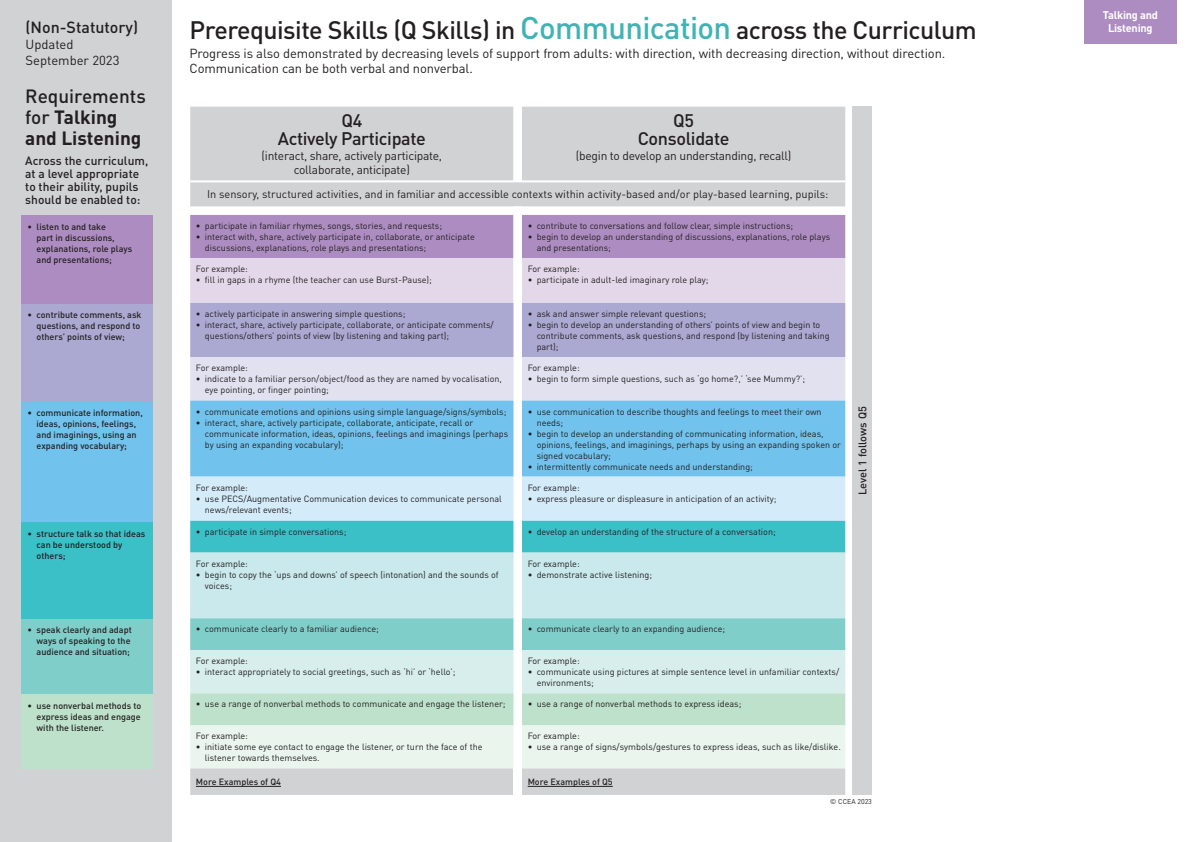
<style>
.page{position:relative;width:1191px;height:842px;background:#fff}
.page>*{position:absolute;margin:0;border:0;box-sizing:border-box;transform-origin:0 0}
.p-Q{font:500 25px "DIN Pro";letter-spacing:-.02em;color:#231f20}
.t1{font:700 19px/21px "DIN Pro";color:#231f20}
.p-Q-2{font:500 18px "DIN Pro";letter-spacing:-.02em;color:#231f20}
.t2{font:500 16px "DIN Pro";color:#231f20}
.p3-subheading{font:13px "DIN Pro";letter-spacing:-.01em;color:#231f20}
.p3-subheading-2{font:12px "DIN Pro";letter-spacing:-.02em;color:#231f20}
.t3{font:500 12px/13px "DIN Pro";color:#231f20}
.p1-body{font:11px "DIN Pro";color:#231f20}
.p-Q-3{font:700 11px "DIN Pro";letter-spacing:-.02em;color:#fff}
.t4{font:500 11px "DIN Pro";color:#231f20}
.p2-bullets{font:9px/11px "DIN Pro";color:#231f20}
.p2-bullets-2{font:500 9px/11px "DIN Pro";color:#231f20}
.t5{font:7px "DIN Pro";color:#231f20}
.s1{font-size:31px;color:#40b3b5}
.s2{font-weight:500}
</style>
<div class="page">
<div style="left:0;top:0;width:171px;height:842px;background:#d1d2d4"></div>
<svg style="left:190px;top:107px;width:655px;height:688px;background:#bad2e0"></svg>
<hr style="left:522px;top:180px;width:323px;height:2px;background:#fff">
<hr style="left:196px;top:786px;width:85px;height:1px;background:#231f20">
<hr style="left:527px;top:786px;width:86px;height:1px;background:#231f20">
<div style="left:852px;top:107px;width:20px;height:688px;background:#d1d2d4"></div>
<div style="left:1084px;top:0;width:92px;height:44px;background:#ad8dc1"></div>
<div style="left:21px;top:216px;width:131px;height:88px;background:#ad8dc1"></div>
<div style="left:21px;top:304px;width:131px;height:98px;background:#aba8d2"></div>
<div style="left:21px;top:402px;width:131px;height:121px;background:#71c3ed"></div>
<div style="left:21px;top:523px;width:131px;height:96px;background:#3bc0c8"></div>
<div style="left:21px;top:619px;width:131px;height:75px;background:#80ceca"></div>
<div style="left:21px;top:694px;width:131px;height:75px;background:#bde1ca"></div>
<p class="t2" style="left:26px;top:16px;width:114px">(Non-Statutory)</p>
<p class="p3-subheading" style="left:26px;top:35px;width:50px">Updated</p>
<p class="p3-subheading" style="left:26px;top:51px;width:95px">September 2023</p>
<p class="p-Q" style="left:189px;top:13px;width:789px">Prerequisite Skills (Q Skills) in <span class="s1">Communication</span> across the Curriculum</p>
<p class="p3-subheading" style="left:189px;top:45px;width:757px">Progress is also demonstrated by decreasing levels of support from adults: with direction, with decreasing direction, without direction.</p>
<p class="p3-subheading" style="left:189px;top:60px;width:285px">Communication can be both verbal and nonverbal.</p>
<p class="p-Q-3" style="left:1102px;top:8px;width:57px">Talking and</p>
<p class="p-Q-3" style="left:1108px;top:21px;width:46px">Listening</p>
<p class="t1" style="left:25px;top:85px;width:122px"><span class="s2">Requirements for</span> Talking and Listening</p>
<p class="t3" style="left:25px;top:154px;width:124px">Across the curriculum, at a level appropriate to their ability, pupils should be enabled to:</p>
<p class="p2-bullets-2" style="left:37px;top:221px;width:97px;text-indent:-9px">• listen to and take<br>part in discussions, explanations, role plays and presentations;</p>
<p class="p-Q-2" style="left:673px;top:109px;width:22px">Q5</p>
<p class="p-Q-2" style="left:637px;top:127px;width:93px">Consolidate</p>
<p class="p3-subheading-2" style="left:576px;top:147px;width:217px">(begin to develop an understanding, recall)</p>
<p class="p1-body" style="left:207px;top:187px;width:623px">In sensory, structured activities, and in familiar and accessible contexts within activity-based and/or play-based learning, pupils:</p>
<p class="p2-bullets" style="left:196px;top:220px;width:248px">• participate in familiar rhymes, songs, stories, and requests;</p>
<p class="p2-bullets" style="left:205px;top:231px;width:271px;text-indent:-9px">• interact with, share, actively participate in, collaborate, or anticipate discussions, explanations, role plays and presentations;</p>
<p class="p-Q-2" style="left:341px;top:109px;width:22px">Q4</p>
<p class="p-Q-2" style="left:278px;top:127px;width:150px">Actively Participate</p>
<p class="p3-subheading-2" style="left:261px;top:147px;width:182px">(interact, share, actively participate,</p>
<p class="p3-subheading-2" style="left:294px;top:162px;width:118px">collaborate, anticipate)</p>
<p class="p2-bullets" style="left:527px;top:220px;width:267px">• contribute to conversations and follow clear, simple instructions;</p>
<p class="p2-bullets" style="left:536px;top:231px;width:295px;text-indent:-9px">• begin to develop an understanding of discussions, explanations, role plays and presentations;</p>
<p class="p2-bullets" style="left:196px;top:263px;width:54px">For example:</p>
<p class="p2-bullets" style="left:196px;top:274px;width:238px">• fill in gaps in a rhyme (the teacher can use Burst-Pause);</p>
<p class="p2-bullets" style="left:527px;top:263px;width:54px">For example:</p>
<p class="p2-bullets" style="left:527px;top:274px;width:182px">• participate in adult-led imaginary role play;</p>
<p class="p2-bullets-2" style="left:37px;top:309px;width:106px;text-align:justify;text-indent:-9px">• contribute comments, ask questions, and respond to others’ points of view;</p>
<p class="p2-bullets" style="left:196px;top:308px;width:211px">• actively participate in answering simple questions;</p>
<p class="p2-bullets" style="left:205px;top:319px;width:290px;text-indent:-9px">• interact, share, actively participate, collaborate, or anticipate comments/ questions/others’ points of view (by listening and taking part);</p>
<p class="p2-bullets" style="left:527px;top:308px;width:180px">• ask and answer simple relevant questions;</p>
<p class="p2-bullets" style="left:536px;top:319px;width:294px;text-indent:-9px">• begin to develop an understanding of others’ points of view and begin to contribute comments, ask questions, and respond (by listening and taking part);</p>
<p class="p2-bullets" style="left:196px;top:362px;width:54px">For example:</p>
<p class="p2-bullets" style="left:205px;top:373px;width:298px;text-indent:-9px">• indicate to a familiar person/object/food as they are named by vocalisation, eye pointing, or finger pointing;</p>
<p class="p2-bullets" style="left:527px;top:362px;width:54px">For example:</p>
<p class="p2-bullets" style="left:527px;top:373px;width:279px">• begin to form simple questions, such as ‘go home?,’ ‘see Mummy?’;</p>
<p class="p2-bullets-2" style="left:37px;top:406px;width:108px;text-indent:-9px">• communicate information, ideas, opinions, feelings, and imaginings, using an expanding vocabulary;</p>
<p class="p2-bullets" style="left:196px;top:405px;width:312px">• communicate emotions and opinions using simple language/signs/symbols;</p>
<p class="p2-bullets" style="left:205px;top:416px;width:305px;text-indent:-9px">• interact, share, actively participate, collaborate, anticipate, recall or communicate information, ideas, opinions, feelings and imaginings (perhaps by using an expanding vocabulary);</p>
<p class="p2-bullets" style="left:196px;top:481px;width:54px">For example:</p>
<p class="p2-bullets" style="left:205px;top:492px;width:298px;text-indent:-9px">• use PECS/Augmentative Communication devices to communicate personal news/relevant events;</p>
<p class="p2-bullets" style="left:536px;top:405px;width:286px;text-indent:-9px">• use communication to describe thoughts and feelings to meet their own needs;</p>
<p class="p2-bullets" style="left:536px;top:427px;width:306px;text-indent:-9px">• begin to develop an understanding of communicating information, ideas, opinions, feelings, and imaginings, perhaps by using an expanding spoken or signed vocabulary;</p>
<p class="p2-bullets" style="left:527px;top:460px;width:227px">• intermittently communicate needs and understanding;</p>
<p class="p2-bullets" style="left:527px;top:481px;width:54px">For example:</p>
<p class="p2-bullets" style="left:527px;top:492px;width:250px">• express pleasure or displeasure in anticipation of an activity;</p>
<p class="t4" style="left:855px;top:495px;width:90px;rotate:-90deg">Level 1 follows Q5</p>
<p class="p2-bullets-2" style="left:37px;top:527px;width:110px;text-indent:-9px">• structure talk so that ideas can be understood by others;</p>
<p class="p2-bullets" style="left:196px;top:526px;width:152px">• participate in simple conversations;</p>
<p class="p2-bullets" style="left:527px;top:526px;width:250px">• develop an understanding of the structure of a conversation;</p>
<p class="p2-bullets" style="left:196px;top:557px;width:54px">For example:</p>
<p class="p2-bullets" style="left:205px;top:568px;width:295px;text-indent:-9px">• begin to copy the ‘ups and downs’ of speech (intonation) and the sounds of voices;</p>
<p class="p2-bullets" style="left:527px;top:557px;width:54px">For example:</p>
<p class="p2-bullets" style="left:527px;top:568px;width:126px">• demonstrate active listening;</p>
<p class="p2-bullets-2" style="left:37px;top:624px;width:97px;text-indent:-9px">• speak clearly and adapt ways of speaking to the audience and situation;</p>
<p class="p2-bullets" style="left:196px;top:623px;width:184px">• communicate clearly to a familiar audience;</p>
<p class="p2-bullets" style="left:527px;top:623px;width:199px">• communicate clearly to an expanding audience;</p>
<p class="p2-bullets" style="left:196px;top:655px;width:54px">For example:</p>
<p class="p2-bullets" style="left:196px;top:666px;width:261px">• interact appropriately to social greetings, such as ‘hi’ or ‘hello’;</p>
<p class="p2-bullets" style="left:527px;top:655px;width:54px">For example:</p>
<p class="p2-bullets" style="left:536px;top:666px;width:304px;text-indent:-9px">• communicate using pictures at simple sentence level in unfamiliar contexts/ environments;</p>
<p class="p2-bullets-2" style="left:37px;top:699px;width:106px;text-align:justify;text-indent:-9px">• use nonverbal methods to express ideas and engage with the listener.</p>
<p class="p2-bullets" style="left:196px;top:698px;width:311px">• use a range of nonverbal methods to communicate and engage the listener;</p>
<p class="p2-bullets" style="left:527px;top:698px;width:215px">• use a range of nonverbal methods to express ideas;</p>
<p class="p2-bullets" style="left:196px;top:730px;width:54px">For example:</p>
<p class="p2-bullets" style="left:205px;top:741px;width:279px;text-indent:-9px">• initiate some eye contact to engage the listener, or turn the face of the listener towards themselves.</p>
<p class="p2-bullets" style="left:527px;top:730px;width:54px">For example:</p>
<p class="p2-bullets" style="left:527px;top:741px;width:314px">• use a range of signs/symbols/gestures to express ideas, such as like/dislike.</p>
<p class="p2-bullets-2" style="left:196px;top:776px;width:87px">More Examples of Q4</p>
<p class="p2-bullets-2" style="left:527px;top:776px;width:87px">More Examples of Q5</p>
<p class="t5" style="left:830px;top:797px;width:43px">© CCEA 2023</p>
</div>
